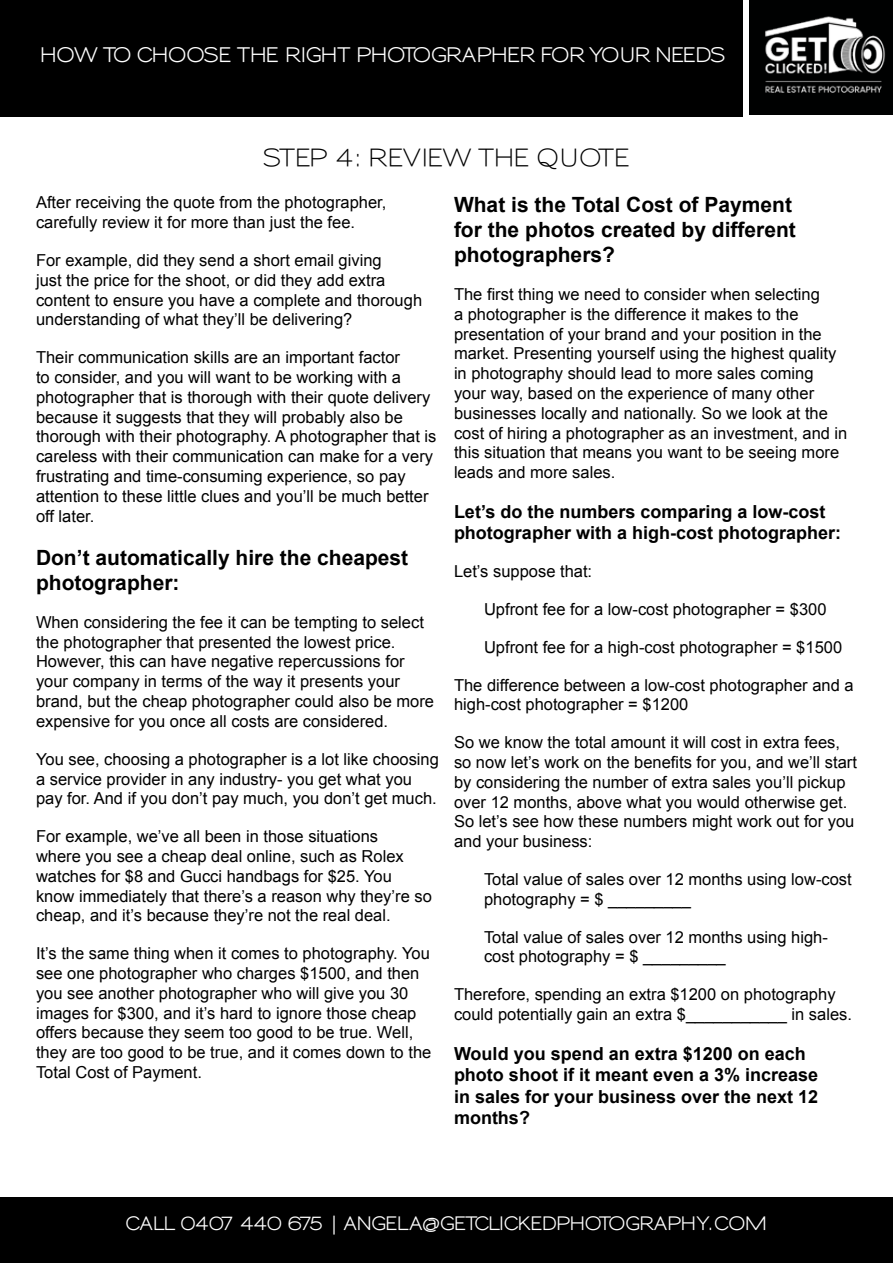
<style>
.page{position:relative;width:893px;height:1263px;background:#fff}
.page>*{position:absolute;margin:0;border:0;box-sizing:border-box;transform-origin:0 0}
.t1{font:600 24px "Sansumi";letter-spacing:-.05em;color:#000}
.t2{font:700 21px/25.2px "Arial";color:#000}
.t3{font:700 19.5px "Sansumi";letter-spacing:-.065em;color:#fff}
.t4{font:700 18px/21.6px "Arial";color:#000}
.t5{font:700 18px "Sansumi";letter-spacing:-.065em;color:#fff}
.t6{font:16.5px/19.8px "Arial";color:#000}
</style>
<div class="page">
<img style="left:750px;top:0;width:143px;height:115px">
<div style="left:0;top:0;width:742px;height:117px;background:#000"></div>
<div style="left:0;top:1197px;width:893px;height:66px;background:#000"></div>
<p class="t3" style="left:40px;top:44px;width:687px">HOW TO CHOOSE THE RIGHT PHOTOGRAPHER FOR YOUR NEEDS</p>
<h1 class="t1" style="left:263px;top:146px;width:369px">STEP 4: REVIEW THE QUOTE</h1>
<p class="t6" style="left:36px;top:193px;width:352px">After receiving the quote from the photographer, carefully review it for more than just the fee.</p>
<p class="t6" style="left:36px;top:250px;width:388px">For example, did they send a short email giving<br>just the price for the shoot, or did they add extra content to ensure you have a complete and thorough understanding of what they’ll be delivering?</p>
<p class="t6" style="left:36px;top:348px;width:402px">Their communication skills are an important factor<br>to consider, and you will want to be working with a photographer that is thorough with their quote delivery because it suggests that they will probably also be thorough with their photography. A photographer that is careless with their communication can make for a very frustrating and time-consuming experience, so pay attention to these little clues and you’ll be much better off later.</p>
<p class="t2" style="left:36px;top:545px;width:374px">Don’t automatically hire the cheapest photographer:</p>
<p class="t6" style="left:36px;top:612px;width:400px">When considering the fee it can be tempting to select the photographer that presented the lowest price.<br>However, this can have negative repercussions for your company in terms of the way it presents your brand, but the cheap photographer could also be more expensive for you once all costs are considered.</p>
<p class="t6" style="left:36px;top:749px;width:404px">You see, choosing a photographer is a lot like choosing a service provider in any industry- you get what you pay for. And if you don’t pay much, you don’t get much.</p>
<p class="t6" style="left:36px;top:826px;width:397px">For example, we’ve all been in those situations<br>where you see a cheap deal online, such as Rolex watches for $8 and Gucci handbags for $25. You know immediately that there’s a reason why they’re so cheap, and it’s because they’re not the real deal.</p>
<p class="t6" style="left:36px;top:943px;width:397px">It’s the same thing when it comes to photography. You see one photographer who charges $1500, and then you see another photographer who will give you 30 images for $300, and it’s hard to ignore those cheap offers because they seem too good to be true. Well, they are too good to be true, and it comes down to the Total Cost of Payment.</p>
<p class="t2" style="left:454px;top:192px;width:343px">What is the Total Cost of Payment for the photos created by different photographers?</p>
<p class="t6" style="left:454px;top:284px;width:395px">The first thing we need to consider when selecting<br>a photographer is the difference it makes to the presentation of your brand and your position in the market. Presenting yourself using the highest quality in photography should lead to more sales coming your way, based on the experience of many other businesses locally and nationally. So we look at the cost of hiring a photographer as an investment, and in this situation that means you want to be seeing more leads and more sales.</p>
<p class="t4" style="left:454px;top:501px;width:389px">Let’s do the numbers comparing a low-cost photographer with a high-cost photographer:</p>
<p class="t6" style="left:454px;top:562px;width:140px">Let’s suppose that:</p>
<p class="t6" style="left:484px;top:599px;width:344px">Upfront fee for a low-cost photographer = $300</p>
<p class="t6" style="left:484px;top:637px;width:360px">Upfront fee for a high-cost photographer = $1500</p>
<p class="t6" style="left:454px;top:675px;width:401px">The difference between a low-cost photographer and a high-cost photographer = $1200</p>
<p class="t6" style="left:454px;top:733px;width:404px">So we know the total amount it will cost in extra fees, so now let’s work on the benefits for you, and we’ll start by considering the number of extra sales you’ll pickup over 12 months, above what you would otherwise get.<br>So let’s see how these numbers might work out for you and your business:</p>
<p class="t6" style="left:484px;top:869px;width:369px">Total value of sales over 12 months using low-cost photography = $ _________</p>
<p class="t6" style="left:484px;top:927px;width:345px">Total value of sales over 12 months using high&shy;cost photography = $ _________</p>
<p class="t6" style="left:454px;top:985px;width:400px">Therefore, spending an extra $1200 on photography could potentially gain an extra $___________ in sales.</p>
<p class="t4" style="left:454px;top:1043px;width:366px">Would you spend an extra $1200 on each photo shoot if it meant even a 3% increase in sales for your business over the next 12 months?</p>
<p class="t5" style="left:125px;top:1214px;width:643px">CALL 0407 440 675 | ANGELA@GETCLICKEDPHOTOGRAPHY.COM</p>
</div>
